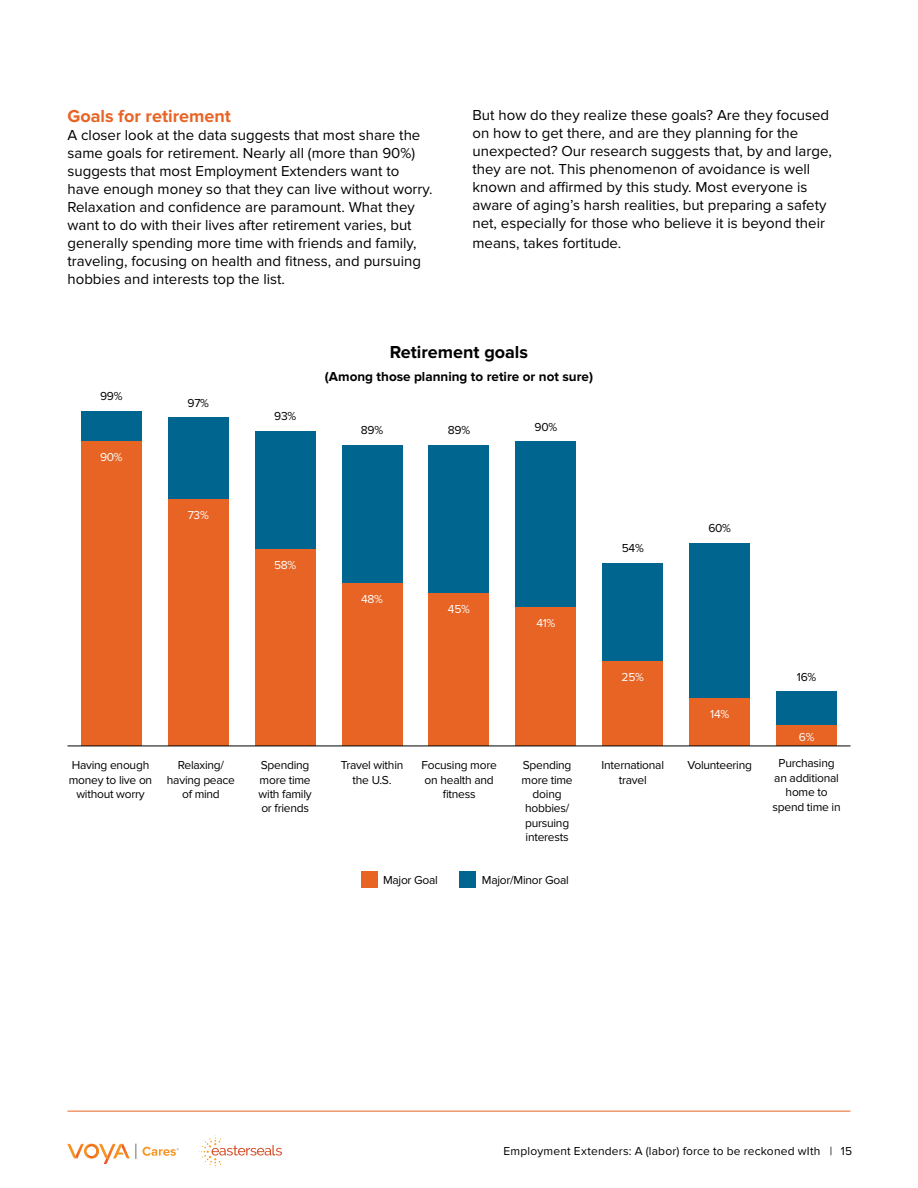
<style>
.page{position:relative;width:918px;height:1188px;background:#fff}
.page>*{position:absolute;margin:0;border:0;box-sizing:border-box;transform-origin:0 0}
.Body_head{font:700 18px "Proxima Nova";color:#e76425}
.Graph_headline{font:700 18px "Proxima Nova";color:#000}
.Body{font:15px/18px "Proxima Nova";color:#000}
.Graph_Subhead{font:700 13.5px "Proxima Nova";color:#000}
.Data_Body{font:12px/14.4px "Proxima Nova";letter-spacing:-.02em;color:#000;text-align:center}
.Data_Body-2{font:12px "Proxima Nova";letter-spacing:.015em;color:#000}
.Data_Body-3{font:12px "Proxima Nova";letter-spacing:-.02em;color:#fff}
</style>
<div class="page">
<svg style="left:67px;top:1144px;width:63px;height:20px"></svg>
<svg style="left:136px;top:1144px;width:43px;height:15px"></svg>
<svg style="left:199px;top:1137px;width:83px;height:31px"></svg>
<hr style="left:68px;top:1111px;width:782px;height:1px;background:#e76425">
<div style="left:429px;top:445px;width:60px;height:250px;background:#006690"></div>
<div style="left:342px;top:445px;width:60px;height:250px;background:#006690"></div>
<div style="left:255px;top:431px;width:61px;height:315px;background:#006690"></div>
<div style="left:168px;top:418px;width:61px;height:328px;background:#006690"></div>
<div style="left:602px;top:563px;width:61px;height:183px;background:#006690"></div>
<div style="left:516px;top:442px;width:60px;height:304px;background:#006690"></div>
<div style="left:689px;top:543px;width:61px;height:203px;background:#006690"></div>
<div style="left:776px;top:692px;width:61px;height:54px;background:#006690"></div>
<div style="left:81px;top:411px;width:61px;height:335px;background:#006690"></div>
<div style="left:81px;top:442px;width:61px;height:304px;background:#e76425"></div>
<div style="left:255px;top:550px;width:61px;height:196px;background:#e76425"></div>
<div style="left:429px;top:594px;width:60px;height:152px;background:#e76425"></div>
<div style="left:602px;top:661px;width:61px;height:85px;background:#e76425"></div>
<div style="left:168px;top:499px;width:61px;height:247px;background:#e76425"></div>
<div style="left:342px;top:584px;width:60px;height:162px;background:#e76425"></div>
<div style="left:516px;top:607px;width:60px;height:139px;background:#e76425"></div>
<div style="left:689px;top:699px;width:61px;height:47px;background:#e76425"></div>
<div style="left:776px;top:726px;width:61px;height:20px;background:#e76425"></div>
<div style="left:459px;top:872px;width:17px;height:16px;background:#006690"></div>
<div style="left:361px;top:872px;width:17px;height:16px;background:#e76425"></div>
<hr style="left:68px;top:746px;width:782px;height:1px;background:#000">
<h2 class="Body_head" style="left:68px;top:106px;width:165px">Goals for retirement</h2>
<p class="Body" style="left:68px;top:126px;width:366px">A closer look at the data suggests that most share the same goals for retirement. Nearly all (more than 90%) suggests that most Employment Extenders want to have enough money so that they can live without worry.<br>Relaxation and confidence are paramount. What they want to do with their lives after retirement varies, but generally spending more time with friends and family, traveling, focusing on health and fitness, and pursuing hobbies and interests top the list.</p>
<p class="Body" style="left:472px;top:106px;width:361px">But how do they realize these goals? Are they focused on how to get there, and are they planning for the unexpected? Our research suggests that, by and large, they are not. This phenomenon of avoidance is well known and affirmed by this study. Most everyone is aware of aging’s harsh realities, but preparing a safety net, especially for those who believe it is beyond their</p>
<p class="Body" style="left:472px;top:234px;width:150px">means, takes fortitude.</p>
<p class="Data_Body" style="left:100px;top:389px;width:24px">99%</p>
<p class="Data_Body-3" style="left:100px;top:450px;width:24px">90%</p>
<p class="Data_Body" style="left:187px;top:396px;width:23px">97%</p>
<p class="Data_Body" style="left:274px;top:409px;width:24px">93%</p>
<h2 class="Graph_headline" style="left:390px;top:342px;width:140px">Retirement goals</h2>
<h3 class="Graph_Subhead" style="left:325px;top:369px;width:270px">(Among those planning to retire or not sure)</h3>
<p class="Data_Body" style="left:361px;top:423px;width:24px">89%</p>
<p class="Data_Body" style="left:448px;top:423px;width:24px">89%</p>
<p class="Data_Body" style="left:535px;top:420px;width:24px">90%</p>
<p class="Data_Body-3" style="left:188px;top:508px;width:23px">73%</p>
<p class="Data_Body-3" style="left:274px;top:558px;width:24px">58%</p>
<p class="Data_Body-3" style="left:361px;top:592px;width:23px">48%</p>
<p class="Data_Body-3" style="left:448px;top:602px;width:24px">45%</p>
<p class="Data_Body-3" style="left:536px;top:616px;width:21px">41%</p>
<p class="Data_Body" style="left:622px;top:541px;width:24px">54%</p>
<p class="Data_Body" style="left:708px;top:521px;width:24px">60%</p>
<p class="Data_Body" style="left:69px;top:758px;width:85px">Having enough money to live on without worry</p>
<p class="Data_Body-3" style="left:622px;top:670px;width:24px">25%</p>
<p class="Data_Body-3" style="left:710px;top:707px;width:21px">14%</p>
<p class="Data_Body" style="left:797px;top:670px;width:21px">16%</p>
<p class="Data_Body-3" style="left:799px;top:730px;width:17px">6%</p>
<p class="Data_Body" style="left:167px;top:758px;width:70px">Relaxing/ having peace of mind</p>
<p class="Data_Body" style="left:259px;top:758px;width:55px;text-align:left">Spending more time with family or friends</p>
<p class="Data_Body" style="left:341px;top:758px;width:64px">Travel within the U.S.</p>
<p class="Data_Body" style="left:422px;top:758px;width:77px">Focusing more on health and fitness</p>
<p class="Data_Body" style="left:522px;top:758px;width:53px">Spending more time doing hobbies/ pursuing interests</p>
<p class="Data_Body" style="left:602px;top:758px;width:64px">International travel</p>
<p class="Data_Body" style="left:687px;top:758px;width:66px">Volunteering</p>
<p class="Data_Body" style="left:773px;top:756px;width:70px">Purchasing an additional home to spend time in</p>
<p class="Data_Body" style="left:383px;top:873px;width:56px">Major Goal</p>
<p class="Data_Body" style="left:482px;top:873px;width:88px">Major/Minor Goal</p>
<p class="Data_Body-2" style="left:504px;top:1145px;width:350px">Employment Extenders: A (labor) force to be reckoned wIth | 15</p>
</div>
